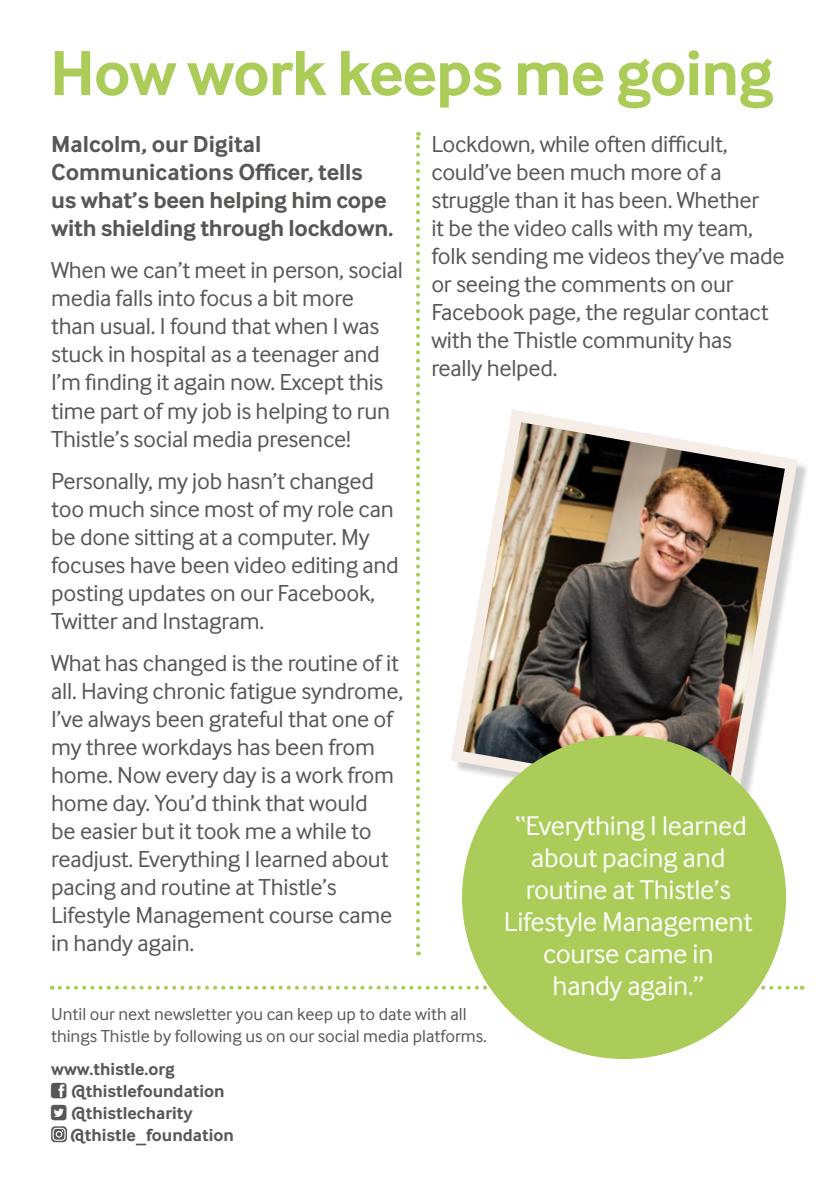
<style>
.page{position:relative;width:840px;height:1191px;background:#fff}
.page>*{position:absolute;margin:0;border:0;box-sizing:border-box;transform-origin:0 0}
.t1{font:700 66px "Inter Face";letter-spacing:-.02em;color:#abcc58}
.t2{font:28px/32px "Inter Face";letter-spacing:-.01em;color:#fff;text-align:center}
.t3{font:24px/28px "Inter Face";letter-spacing:-.01em;color:#575756}
.t4{font:700 24px/28px "Inter Face";letter-spacing:-.01em;color:#575756}
.t5{font:18px/22px "Inter Face";color:#575756}
.t6{font:700 18px/22px "Inter Face";color:#575756}
</style>
<div class="page">
<svg style="left:60px;top:985px;width:742px;height:4px"></svg>
<svg style="left:416px;top:132px;width:4px;height:813px"></svg>
<svg style="left:51px;top:1126px;width:16px;height:16px"></svg>
<svg style="left:52px;top:1127px;width:13px;height:13px"></svg>
<img style="left:450px;top:410px;width:353px;height:407px">
<div style="left:462px;top:735px;width:323px;height:324px;background:#abcc58;border-radius:50%"></div>
<h1 class="t1" style="left:50px;top:35px;width:724px">How work keeps me going</h1>
<p class="t3" style="left:431px;top:130px;width:354px">Lockdown, while often difficult, could’ve been much more of a struggle than it has been. Whether<br>it be the video calls with my team, folk sending me videos they’ve made or seeing the comments on our<br>Facebook page, the regular contact with the Thistle community has really helped.</p>
<p class="t4" style="left:51px;top:130px;width:343px">Malcolm, our Digital<br>Communications Officer, tells us what’s been helping him cope with shielding through lockdown.</p>
<p class="t3" style="left:51px;top:256px;width:353px">When we can’t meet in person, social media falls into focus a bit more than usual. I found that when I was stuck in hospital as a teenager and I’m finding it again now. Except this time part of my job is helping to run Thistle’s social media presence!</p>
<p class="t3" style="left:51px;top:466px;width:349px">Personally, my job hasn’t changed too much since most of my role can be done sitting at a computer. My focuses have been video editing and posting updates on our Facebook,<br>Twitter and Instagram.</p>
<p class="t3" style="left:51px;top:649px;width:353px">What has changed is the routine of it all. Having chronic fatigue syndrome,<br>I’ve always been grateful that one of my three workdays has been from home. Now every day is a work from home day. You’d think that would<br>be easier but it took me a while to readjust. Everything I learned about pacing and routine at Thistle’s<br>Lifestyle Management course came in handy again.</p>
<p class="t2" style="left:503px;top:809px;width:250px">“Everything I learned about pacing and routine at Thistle’s<br>Lifestyle Management course came in<br>handy again.”</p>
<p class="t5" style="left:51px;top:1002px;width:437px">Until our next newsletter you can keep up to date with all things Thistle by following us on our social media platforms.</p>
<p class="t6" style="left:70px;top:1058px;width:165px;text-indent:-19px">www.thistle.org @thistlefoundation @thistlecharity @thistle_foundation</p>
</div>
